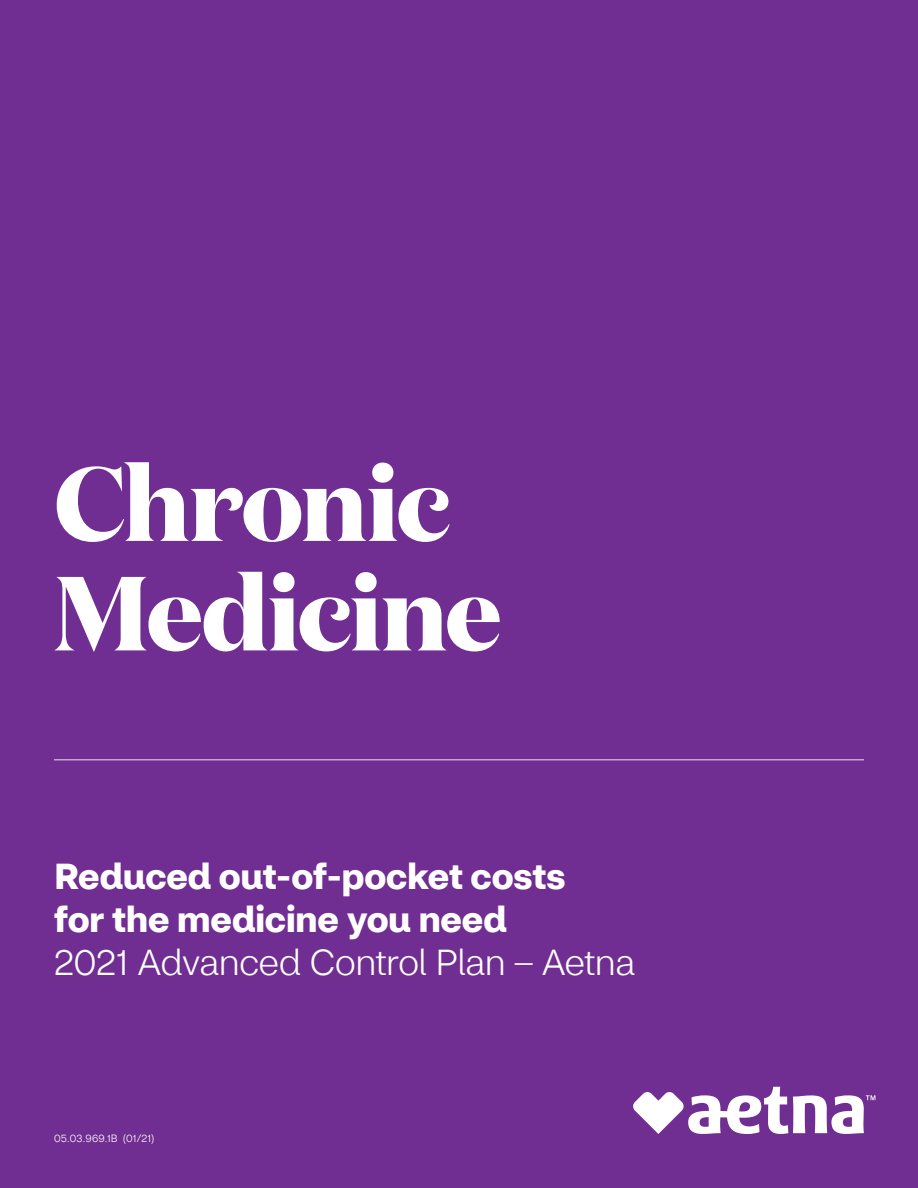
<style>
.page{position:relative;width:918px;height:1188px;background:#702d92}
.page>*{position:absolute;margin:0;border:0;box-sizing:border-box;transform-origin:0 0}
.t1{font:700 105px/109.5px "Domaine Display";letter-spacing:-.015em;color:#fff}
.t2{font:700 36px/43.2px "CVS Health Sans";color:#fff}
.t3{font:300 36px "CVS Health Sans";letter-spacing:-.015em;color:#fff}
.t4{font:300 10.5px "CVS Health Sans";letter-spacing:.02em;color:#fff}
</style>
<div class="page">
<hr style="left:54px;top:759px;width:810px;height:1px;background:#c7a2cb">
<svg style="left:633px;top:1087px;width:242px;height:47px"></svg>
<h1 class="t1" style="left:54px;top:444px;width:449px">Chronic<br>Medicine</h1>
<p class="t2" style="left:54px;top:855px;width:513px">Reduced out-of-pocket costs for the medicine you need</p>
<p class="t3" style="left:54px;top:941px;width:583px">2021 Advanced Control Plan – Aetna</p>
<p class="t4" style="left:54px;top:1132px;width:102px">05.03.969.1B (01/21)</p>
</div>
